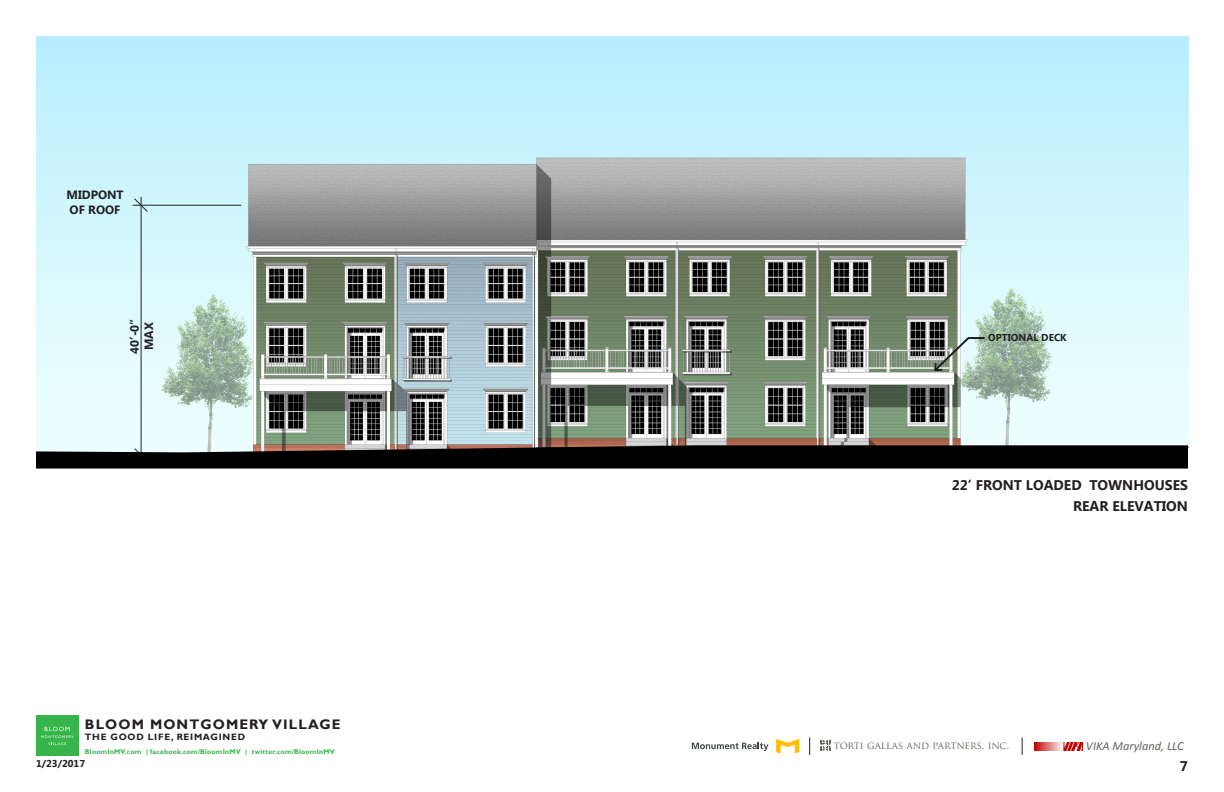
<style>
.page{position:relative;width:1224px;height:792px;background:#fff}
.page>*{position:absolute;margin:0;border:0;box-sizing:border-box;transform-origin:0 0}
.t1{font:700 14px "Ebrima";color:#231f20}
.t2{font:700 13.8px "Gill Sans";letter-spacing:.08em;color:#231f20}
.t3{font:italic 12.4px "Calibri";color:#5d6758}
.t4{font:700 12px/14.4px "Ebrima";color:#231f20}
.t5{font:10px "Trajan Pro";letter-spacing:-.005em;color:#5d6758}
.t6{font:700 10px "Ebrima";color:#231f20}
.t7{font:700 9.2px "Gill Sans";letter-spacing:.08em;color:#231f20}
.t8{font:700 6.9px "Gill Sans";letter-spacing:.03em;color:#38b54a}
</style>
<div class="page">
<div style="left:36px;top:716px;width:42px;height:40px;background:#38b54a"></div>
<svg style="left:41px;top:727px;width:32px;height:18px"></svg>
<svg style="left:692px;top:742px;width:76px;height:9px"></svg>
<svg style="left:776px;top:739px;width:23px;height:14px"></svg>
<svg style="left:820px;top:740px;width:11px;height:11px"></svg>
<svg style="left:809px;top:737px;width:1px;height:18px"></svg>
<svg style="left:1022px;top:737px;width:1px;height:18px"></svg>
<img style="left:1034px;top:743px;width:48px;height:8px">
<img style="left:36px;top:36px;width:1152px;height:409px">
<hr style="left:141px;top:197px;width:1px;height:263px;background:#231f20">
<hr style="left:133px;top:205px;width:108px;height:1px;background:#231f20">
<svg style="left:133px;top:197px;width:16px;height:16px"></svg>
<svg style="left:36px;top:445px;width:1152px;height:24px;background:#1d1b1a"></svg>
<svg style="left:932px;top:336px;width:55px;height:37px;background:#a0b0a5"></svg>
<h3 class="t4" style="left:67px;top:188px;width:59px">MIDPONT<br>OF ROOF</h3>
<h3 class="t4" style="left:128px;top:354px;width:36px;rotate:-90deg">40’-0”<br>MAX</h3>
<h2 class="t2" style="left:85px;top:716px;width:257px">BLOOM MONTGOMERY VILLAGE</h2>
<p class="t8" style="left:85px;top:748px;width:251px">BloomInMV.com | facebook.com/BloomInMV | twitter.com/BloomInMV</p>
<h3 class="t7" style="left:85px;top:732px;width:162px">THE GOOD LIFE, REIMAGINED</h3>
<h3 class="t6" style="left:988px;top:330px;width:80px">OPTIONAL DECK</h3>
<h1 class="t1" style="left:952px;top:475px;width:238px">22’ FRONT LOADED TOWNHOUSES</h1>
<h1 class="t1" style="left:1073px;top:496px;width:116px">REAR ELEVATION</h1>
<h3 class="t5" style="left:834px;top:739px;width:177px">TORTI GALLAS AND PARTNERS, INC.</h3>
<h3 class="t3" style="left:1086px;top:738px;width:99px">VIKA Maryland, LLC</h3>
<h3 class="t6" style="left:36px;top:756px;width:51px">1/23/2017</h3>
<h1 class="t1" style="left:1180px;top:756px;width:10px">7</h1>
</div>
